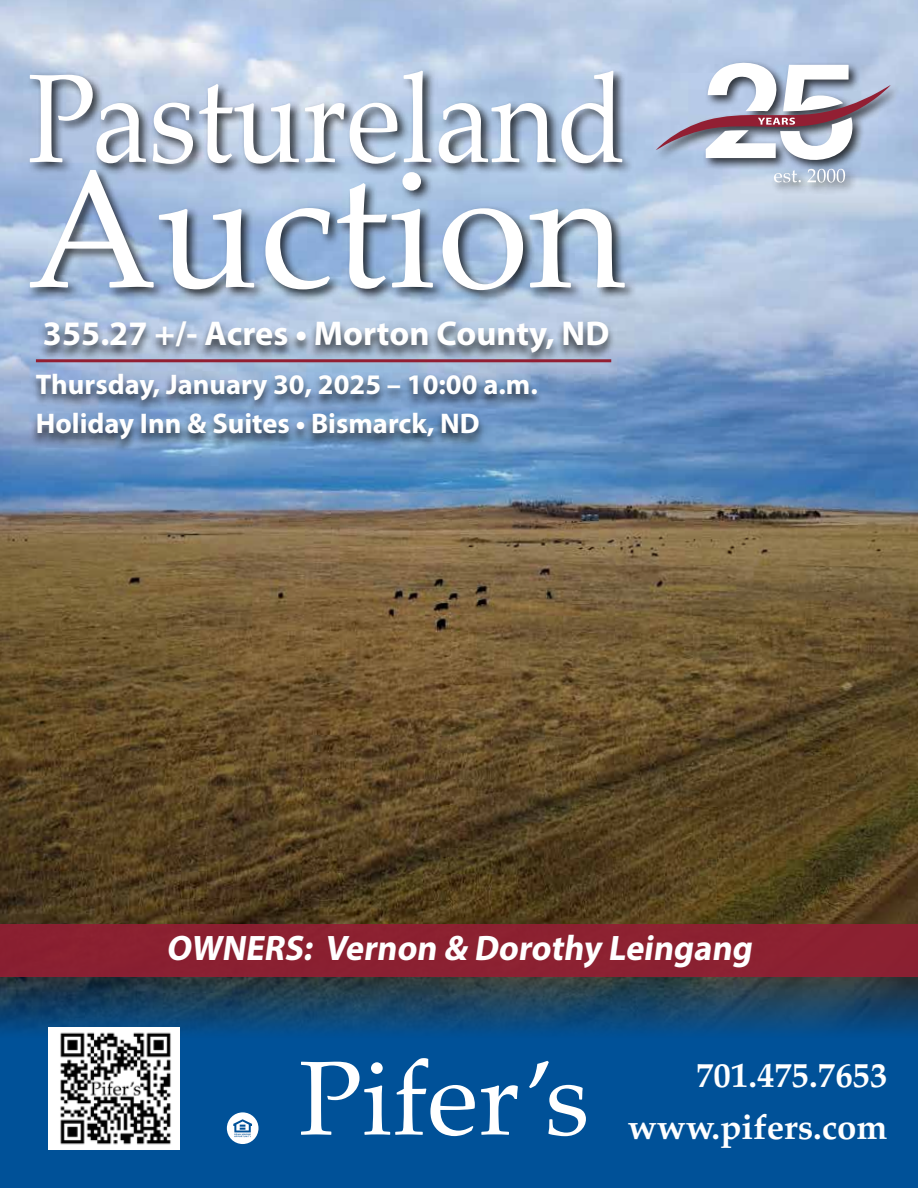
<style>
.page{position:relative;width:918px;height:1188px;background:#fff}
.page>*{position:absolute;margin:0;border:0;box-sizing:border-box;transform-origin:0 0}
.t1{font:167.85px "Palatino Linotype";color:#fff}
.t2{font:126px "Palatino Linotype";color:#fff;scale:.9 1}
.t3{font:105.45px "Palatino Linotype";color:#fff}
.t4{font:700 35.55px "Myriad Pro";color:#fff}
.t5{font:700 34.8px "Palatino";color:#fff}
.t6{font:700 34.5px "Myriad Pro";color:#fff}
.t7{font:700 28.5px/39px "Myriad Pro";color:#fff}
</style>
<div class="page">
<img style="left:0;top:0;width:918px;height:924px">
<svg style="left:0;top:977px;width:918px;height:211px;background:#074d88"></svg>
<div style="left:48px;top:1027px;width:132px;height:123px;background:#fff"></div>
<img style="left:60px;top:1032px;width:111px;height:113px">
<div style="left:0;top:924px;width:918px;height:53px;background:#8b2131"></div>
<svg style="left:227px;top:1112px;width:32px;height:32px"></svg>
<div style="left:28px;top:373px;width:516px;height:81px;background:#000;opacity:.75"></div>
<div style="left:37px;top:320px;width:579px;height:47px;background:#000;opacity:.75"></div>
<hr style="left:36px;top:359px;width:575px;height:3px;background:#921f33">
<div style="left:654px;top:60px;width:248px;height:135px;background:#000;opacity:.75"></div>
<svg style="left:807px;top:168px;width:39px;height:15px"></svg>
<svg style="left:774px;top:170px;width:27px;height:13px"></svg>
<svg style="left:656px;top:63px;width:235px;height:99px"></svg>
<div style="left:27px;top:68px;width:610px;height:234px;background:#000;opacity:.75"></div>
<h2 class="t2" style="left:27px;top:29px;width:667px">Pastureland</h2>
<h1 class="t1" style="left:27px;top:111px;width:601px">Auction</h1>
<p class="t6" style="left:43px;top:311px;width:568px">355.27 +/- Acres • Morton County, ND</p>
<p class="t7" style="left:36px;top:364px;width:503px">Thursday, January 30, 2025 – 10:00 a.m.<br>Holiday Inn &amp; Suites • Bismarck, ND</p>
<p class="t4" style="left:166px;top:925px;width:593px">OWNERS: Vernon &amp; Dorothy Leingang</p>
<h3 class="t3" style="left:298px;top:1024px;width:292px">Pifer’s</h3>
<p class="t5" style="left:696px;top:1045px;width:193px">701.475.7653</p>
<p class="t5" style="left:628px;top:1097px;width:261px">www.pifers.com</p>
</div>
